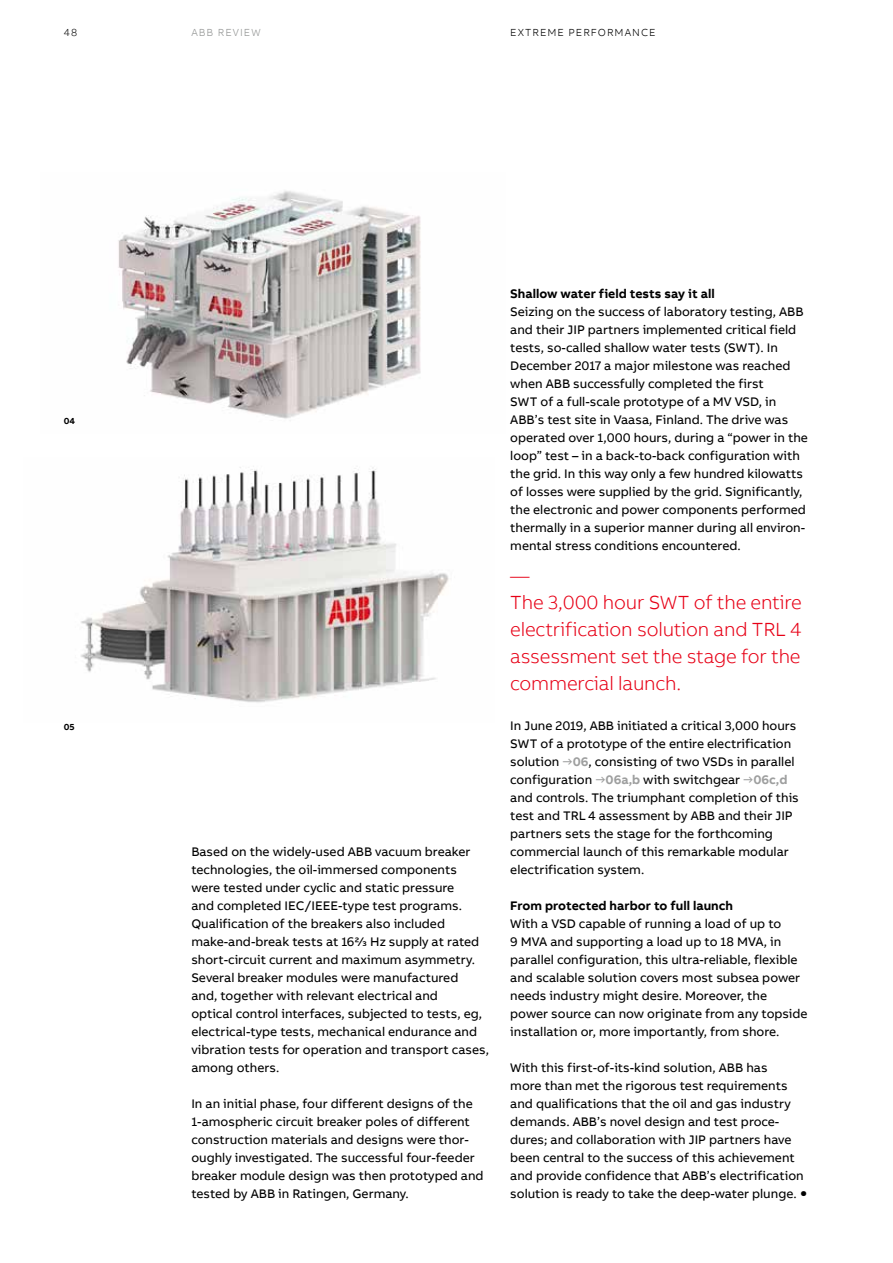
<style>
.page{position:relative;width:893px;height:1263px;background:#fff}
.page>*{position:absolute;margin:0;border:0;box-sizing:border-box;transform-origin:0 0}
.t1{font:300 19.5px/27px "AB Bvoice";letter-spacing:-.01em;color:#e70016}
.t2{font:12.75px/18px "AB Bvoice";color:#000}
.t3{font:700 12.75px "AB Bvoice";color:#000}
.t4{font:300 10.5px "AB Bvoice";letter-spacing:.1em;color:#000}
.t5{font:300 10.5px "AB Bvoice";letter-spacing:.1em;color:#929493}
.t6{font:700 9px "AB Bvoice";color:#000}
.s1{font-weight:700;color:#9e9f9f}
.s2{font-size:21px}
</style>
<div class="page">
<img style="left:118px;top:190px;width:303px;height:229px">
<img style="left:81px;top:467px;width:368px;height:236px">
<p class="t4" style="left:64px;top:26px;width:15px">48</p>
<p class="t5" style="left:191px;top:26px;width:71px">ABB REVIEW</p>
<p class="t4" style="left:510px;top:26px;width:147px">EXTREM E PERFORMANCE</p>
<p class="t6" style="left:64px;top:415px;width:13px">04</p>
<p class="t6" style="left:64px;top:721px;width:12px">05</p>
<p class="t2" style="left:191px;top:843px;width:299px">Based on the widely-used ABB vacuum breaker technologies, the oil-immersed components were tested under cyclic and static pressure<br>and completed IEC/IEEE-type test programs.<br>Qualification of the breakers also included make-and-break tests at 16⅔ Hz supply at rated short-circuit current and maximum asymmetry.<br>Several breaker modules were manufactured<br>and, together with relevant electrical and<br>optical control interfaces, subjected to tests, eg, electrical-type tests, mechanical endurance and vibration tests for operation and transport cases, among others.</p>
<p class="t2" style="left:191px;top:1095px;width:294px">In an initial phase, four different designs of the 1-amospheric circuit breaker poles of different construction materials and designs were thor&shy;oughly investigated. The successful four-feeder breaker module design was then prototyped and tested by ABB in Ratingen, Germany.</p>
<p class="t3" style="left:510px;top:285px;width:206px">Shallow water field tests say it all</p>
<p class="t2" style="left:510px;top:303px;width:299px">Seizing on the success of laboratory testing, ABB and their JIP partners implemented critical field tests, so-called shallow water tests (SWT). In December 2017 a major milestone was reached when ABB successfully completed the first<br>SWT of a full-scale prototype of a MV VSD, in ABB’s test site in Vaasa, Finland. The drive was operated over 1,000 hours, during a “power in the loop” test – in a back-to-back configuration with the grid. In this way only a few hundred kilowatts of losses were supplied by the grid. Significantly, the electronic and power components performed thermally in a superior manner during all environ&shy;mental stress conditions encountered.</p>
<h1 class="t1" style="left:510px;top:562px;width:293px">—<br>The 3,000 hour SWT of the entire electrification solution and TRL 4 assessment set the stage for the commercial launch.</h1>
<p class="t2" style="left:510px;top:717px;width:290px">In June 2019, ABB initiated a critical 3,000 hours SWT of a prototype of the entire electrification solution <span class="s1">→06</span>, consisting of two VSDs in parallel configuration <span class="s1">→06a,b</span> with switchgear <span class="s1">→06c,d </span>and controls. The triumphant completion of this test and TRL 4 assessment by ABB and their JIP partners sets the stage for the forthcoming commercial launch of this remarkable modular electrification system.</p>
<p class="t3" style="left:510px;top:897px;width:224px">From protected harbor to full launch</p>
<p class="t2" style="left:510px;top:915px;width:299px">With a VSD capable of running a load of up to<br>9 MVA and supporting a load up to 18 MVA, in parallel configuration, this ultra-reliable, flexible and scalable solution covers most subsea power needs industry might desire. Moreover, the power source can now originate from any topside installation or, more importantly, from shore.</p>
<p class="t2" style="left:510px;top:1059px;width:299px">With this first-of-its-kind solution, ABB has<br>more than met the rigorous test requirements and qualifications that the oil and gas industry demands. ABB’s novel design and test proce&shy;dures; and collaboration with JIP partners have been central to the success of this achievement and provide confidence that ABB’s electrification solution is ready to take the deep-water plunge. <span class="s2">•</span></p>
</div>
